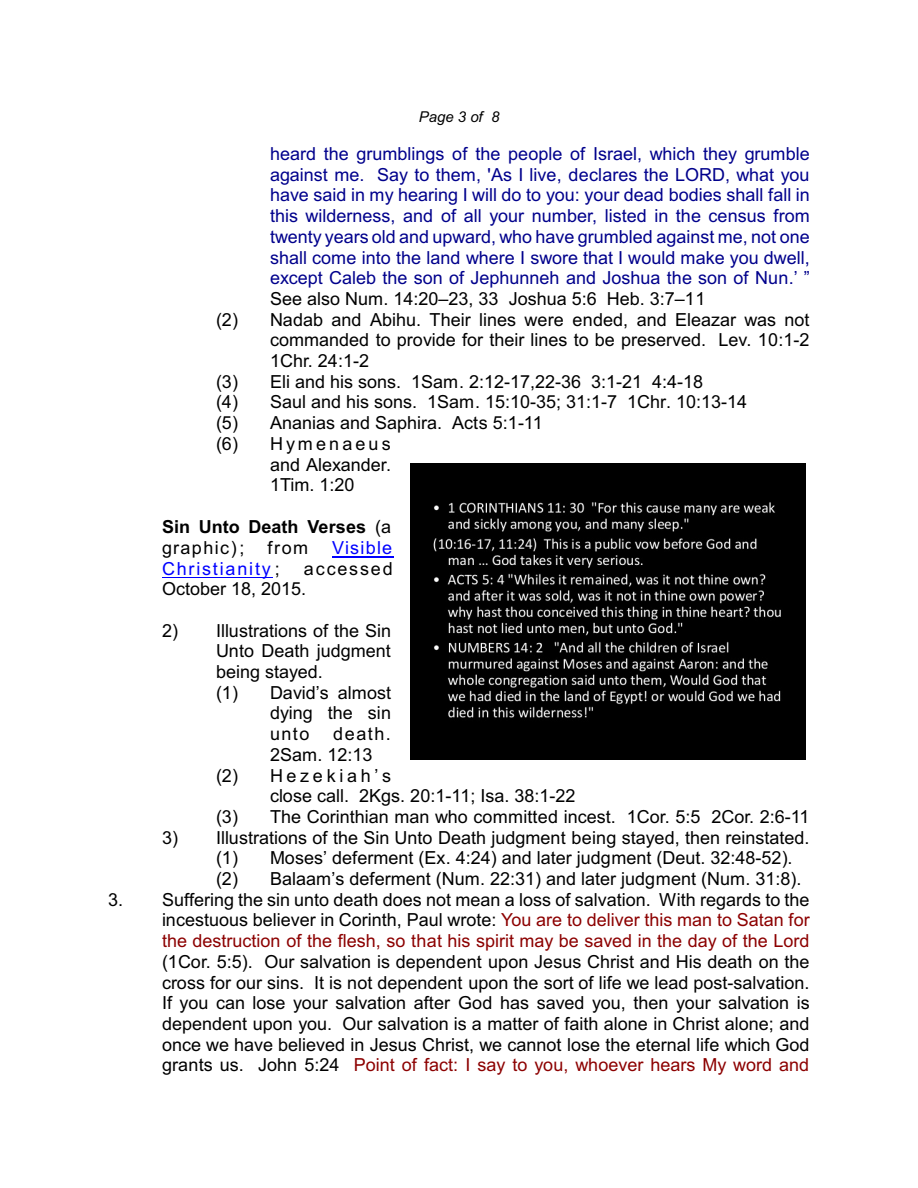
<style>
.page{position:relative;width:918px;height:1188px;background:#fff}
.page>*{position:absolute;margin:0;border:0;box-sizing:border-box;transform-origin:0 0}
.t1{font:18px/20.7px "Arial";color:#000}
.t2{font:18px/20.7px "Arial";color:#00008c;text-align:justify}
.t3{font:700 18px/20.7px "Arial";color:#000}
.t4{font:18px "Arial";letter-spacing:.1em;color:#00f}
.t5{font:18px "Arial";letter-spacing:.205em;color:#000}
.t6{font:18px "Arial";letter-spacing:.175em;color:#000}
.t7{font:18px "Arial";letter-spacing:.07em;color:#00f}
.t8{font:italic 15px "Arial";color:#000}
.s1{font-weight:400}
.s2{color:#000}
.s3{color:#8c0000}
</style>
<div class="page">
<img style="left:410px;top:463px;width:396px;height:297px">
<svg style="left:332px;top:557px;width:13px;height:1px"></svg>
<hr style="left:345px;top:557px;width:49px;height:1px;background:#00f">
<hr style="left:162px;top:577px;width:111px;height:1px;background:#00f">
<p class="t8" style="left:419px;top:111px;width:82px">Page 3 of 8</p>
<p class="t2" style="left:270px;top:145px;width:541px">heard the grumblings of the people of Israel, which they grumble against me. Say to them, 'As I live, declares the LORD, what you have said in my hearing I will do to you: your dead bodies shall fall in this wilderness, and of all your number, listed in the census from twenty years old and upward, who have grumbled against me, not one shall come into the land where I swore that I would make you dwell, except Caleb the son of Jephunneh and Joshua the son of Nun.’ ”</p>
<p class="t1" style="left:270px;top:290px;width:437px">See also Num. 14:20–23, 33 Joshua 5:6 Heb. 3:7–11</p>
<p class="t1" style="left:216px;top:311px;width:595px">(2) Nadab and Abihu. Their lines were ended, and Eleazar was not</p>
<p class="t1" style="left:270px;top:331px;width:541px">commanded to provide for their lines to be preserved. Lev. 10:1-2</p>
<p class="t1" style="left:270px;top:352px;width:101px">1Chr. 24:1-2</p>
<p class="t1" style="left:216px;top:373px;width:489px">(3) Eli and his sons. 1Sam. 2:12-17,22-36 3:1-21 4:4-18</p>
<p class="t1" style="left:216px;top:393px;width:533px">(4) Saul and his sons. 1Sam. 15:10-35; 31:1-7 1Chr. 10:13-14</p>
<p class="t1" style="left:216px;top:414px;width:328px">(5) Ananias and Saphira. Acts 5:1-11</p>
<p class="t6" style="left:216px;top:437px;width:176px">(6) Hymenaeus</p>
<p class="t1" style="left:270px;top:456px;width:123px">and Alexander.</p>
<p class="t1" style="left:270px;top:476px;width:86px">1Tim. 1:20</p>
<p class="t3" style="left:162px;top:518px;width:231px">Sin Unto Death Verses <span class="s1">(a graphic);</span></p>
<p class="t1" style="left:268px;top:539px;width:42px">from</p>
<p class="t7" style="left:332px;top:541px;width:62px">Visible</p>
<p class="t4" style="left:162px;top:561px;width:119px">Christianity<span class="s2">;</span></p>
<p class="t1" style="left:162px;top:560px;width:232px;text-indent:142px">accessed<br>October 18, 2015.</p>
<p class="t1" style="left:162px;top:622px;width:231px">2) Illustrations of the Sin</p>
<p class="t1" style="left:216px;top:642px;width:176px">Unto Death judgment</p>
<p class="t1" style="left:216px;top:663px;width:108px">being stayed.</p>
<p class="t1" style="left:216px;top:684px;width:177px">(1) David’s almost</p>
<p class="t1" style="left:270px;top:704px;width:123px">dying the sin</p>
<p class="t1" style="left:270px;top:725px;width:41px">unto</p>
<p class="t1" style="left:333px;top:725px;width:59px">death.</p>
<p class="t1" style="left:270px;top:746px;width:104px">2Sam. 12:13</p>
<p class="t5" style="left:216px;top:768px;width:177px">(2) Hezekiah’s</p>
<p class="t1" style="left:270px;top:787px;width:307px">close call. 2Kgs. 20:1-11; Isa. 38:1-22</p>
<p class="t1" style="left:216px;top:808px;width:595px">(3) The Corinthian man who committed incest. 1Cor. 5:5 2Cor. 2:6-11</p>
<p class="t1" style="left:216px;top:829px;width:595px;text-indent:-54px">3) Illustrations of the Sin Unto Death judgment being stayed, then reinstated. (1) Moses’ deferment (Ex. 4:24) and later judgment (Deut. 32:48-52). (2) Balaam’s deferment (Num. 22:31) and later judgment (Num. 31:8).</p>
<p class="t1" style="left:162px;top:891px;width:649px;text-align:justify;text-indent:-54px">3. Suffering the sin unto death does not mean a loss of salvation. With regards to the incestuous believer in Corinth, Paul wrote: <span class="s3">You are to deliver this man to Satan for the destruction of the flesh, so that his spirit may be saved in the day of the Lord</span></p>
<p class="t1" style="left:162px;top:953px;width:649px;text-align:justify">(1Cor. 5:5). Our salvation is dependent upon Jesus Christ and His death on the cross for our sins. It is not dependent upon the sort of life we lead post-salvation.<br>If you can lose your salvation after God has saved you, then your salvation is dependent upon you. Our salvation is a matter of faith alone in Christ alone; and once we have believed in Jesus Christ, we cannot lose the eternal life which God grants us. John 5:24 <span class="s3">Point of fact: I say to you, whoever hears My word and</span></p>
</div>
